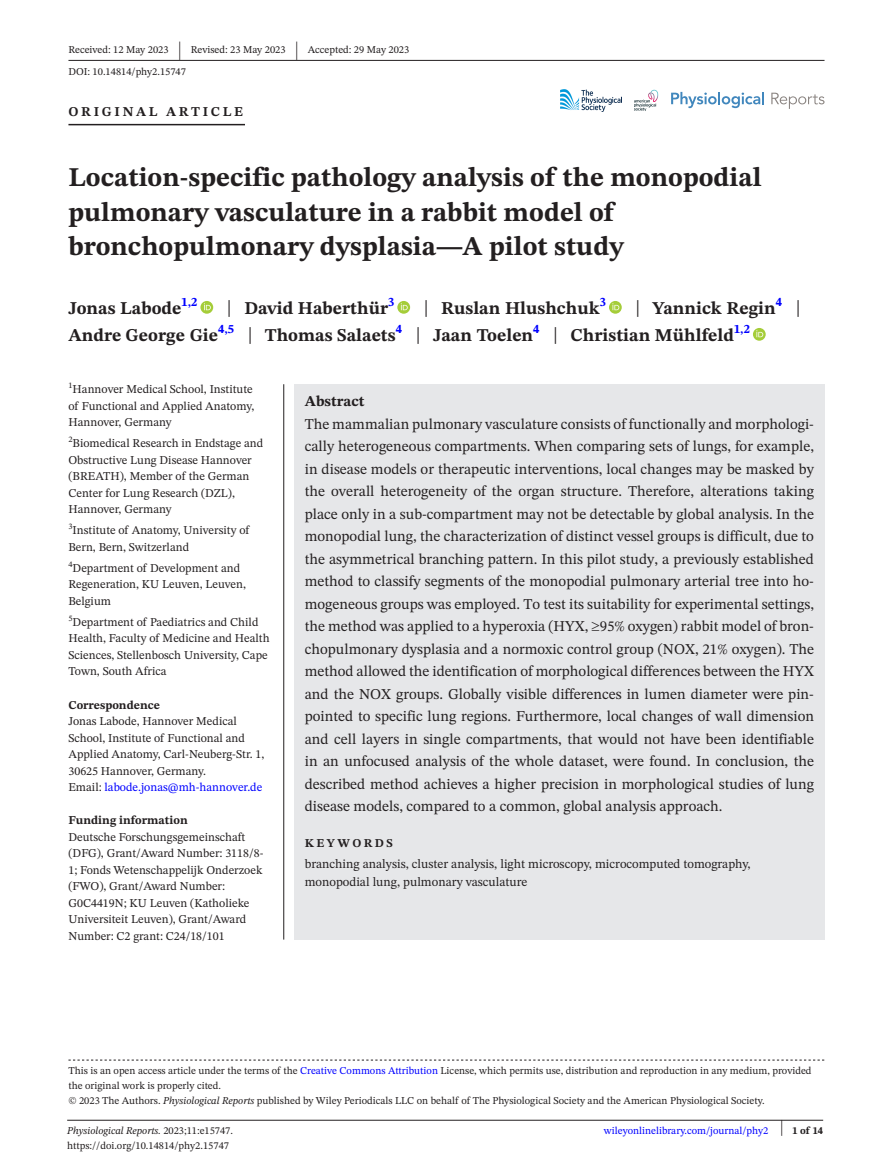
<style>
.page{position:relative;width:893px;height:1174px;background:#fff}
.page>*{position:absolute;margin:0;border:0;box-sizing:border-box;transform-origin:0 0}
.t1{font:700 27px/34.5px "STIX Two Text";color:#231f20}
.t2{font:25.65px "STIX Two Text";color:#231f20;scale:.49 1}
.t3{font:700 18px/27px "STIX Two Text";color:#231f20}
.t4{font:15px/22.5px "STIX Two Text";color:#231f20;text-align:justify}
.t5{font:700 15px "STIX Two Text";color:#231f20}
.t6{font:700 13.5px "STIX Two Text";letter-spacing:.2em;color:#231f20}
.t7{font:12.75px/17.2px "STIX Two Text";color:#231f20}
.t8{font:12px/16.5px "STIX Two Text";color:#231f20}
.t9{font:700 12px "STIX Two Text";color:#231f20}
.t10{font:700 12px "STIX Two Text";letter-spacing:.2em;color:#231f20}
.t11{font:10.5px/15px "STIX Two Text";color:#231f20}
.t12{font:italic 10.5px "STIX Two Text";color:#231f20}
.t13{font:10.5px "STIX Two Text";color:#00f}
.t14{font:700 10.5px "STIX Two Text";color:#231f20}
.s1{font-weight:400;font-size:23.4px}
.s2{color:#00f}
.s3{font-style:italic}
.s4{font-style:normal}
.s5{font-weight:400;font-size:22.2px}
</style>
<div class="page">
<hr style="left:67px;top:1119px;width:756px;height:1px;background:#231f20">
<svg style="left:634px;top:90px;width:24px;height:21px"></svg>
<img style="left:560px;top:90px;width:62px;height:21px">
<svg style="left:671px;top:92px;width:93px;height:16px"></svg>
<svg style="left:771px;top:93px;width:53px;height:16px"></svg>
<hr style="left:68px;top:60px;width:756px;height:1px;background:#231f20">
<hr style="left:68px;top:124px;width:177px;height:1px;background:#231f20">
<svg style="left:200px;top:301px;width:13px;height:13px"></svg>
<svg style="left:204px;top:303px;width:7px;height:7px"></svg>
<svg style="left:397px;top:301px;width:13px;height:13px"></svg>
<svg style="left:401px;top:303px;width:7px;height:7px"></svg>
<svg style="left:609px;top:301px;width:13px;height:13px"></svg>
<svg style="left:612px;top:303px;width:7px;height:7px"></svg>
<svg style="left:753px;top:328px;width:13px;height:13px"></svg>
<svg style="left:756px;top:330px;width:7px;height:7px"></svg>
<svg style="left:68px;top:1059px;width:756px;height:1px"></svg>
<hr style="left:283px;top:384px;width:1px;height:555px;background:#231f20">
<div style="left:294px;top:384px;width:530px;height:512px;background:#e6e7e9"></div>
<div style="left:294px;top:895px;width:530px;height:44px;background:#e6e7e9"></div>
<p class="t11" style="left:68px;top:42px;width:102px">Received: 12 May 2023</p>
<h2 class="t2" style="left:178px;top:32px;width:8px">|</h2>
<p class="t11" style="left:191px;top:42px;width:96px">Revised: 23 May 2023</p>
<h2 class="t2" style="left:295px;top:32px;width:8px">|</h2>
<p class="t11" style="left:308px;top:42px;width:103px">Accepted: 29 May 2023</p>
<p class="t11" style="left:68px;top:64px;width:119px">DOI: 10.14814/phy2.15747</p>
<p class="t6" style="left:68px;top:101px;width:176px">ORIGINAL ARTICLE</p>
<h1 class="t1" style="left:68px;top:161px;width:695px">Location-specific pathology analysis of the monopodial pulmonary vasculature in a rabbit model of bronchopulmonary dysplasia—A pilot study</h1>
<p class="t3" style="left:68px;top:295px;width:130px">Jonas Labode<sup>1,2</sup></p>
<p class="t3" style="left:227px;top:295px;width:169px"><span class="s1">|</span> David Haberthür<sup>3</sup></p>
<p class="t3" style="left:424px;top:295px;width:184px"><span class="s1">|</span> Ruslan Hlushchuk<sup>3</sup></p>
<p class="t3" style="left:68px;top:295px;width:734px;text-indent:567px"><span class="s1">|</span> Yannick Regin<sup>4</sup> <span class="s1">|<br></span>Andre George Gie<sup>4,5</sup> <span class="s1">|</span> Thomas Salaets<sup>4</sup> <span class="s1">|</span> Jaan Toelen<sup>4</sup> <span class="s1">|</span> Christian Mühlfeld<sup>1,2</sup></p>
<p class="t8" style="left:68px;top:381px;width:187px"><sup>1</sup>Hannover Medical School, Institute of Functional and Applied Anatomy,<br>Hannover, Germany</p>
<p class="t8" style="left:68px;top:435px;width:196px"><sup>2</sup>Biomedical Research in Endstage and<br>Obstructive Lung Disease Hannover (BREATH), Member of the German<br>Center for Lung Research (DZL),<br>Hannover, Germany</p>
<p class="t8" style="left:68px;top:522px;width:182px"><sup>3</sup>Institute of Anatomy, University of<br>Bern, Bern, Switzerland</p>
<p class="t8" style="left:68px;top:559px;width:179px"><sup>4</sup>Department of Development and<br>Regeneration, KU Leuven, Leuven,<br>Belgium</p>
<p class="t8" style="left:68px;top:613px;width:203px"><sup>5</sup>Department of Paediatrics and Child Health, Faculty of Medicine and Health Sciences, Stellenbosch University, Cape Town, South Africa</p>
<p class="t9" style="left:68px;top:696px;width:93px">Correspondence</p>
<p class="t8" style="left:68px;top:712px;width:197px">Jonas Labode, Hannover Medical School, Institute of Functional and Applied Anatomy, Carl-Neuberg-Str. 1, 30625 Hannover, Germany.<br>Email: <span class="s2">labode.jonas@mh-hannover.de</span></p>
<p class="t9" style="left:68px;top:811px;width:121px">Funding information</p>
<p class="t8" style="left:68px;top:828px;width:196px">Deutsche Forschungsgemeinschaft (DFG), Grant/Award Number: 3118/8- 1; Fonds Wetenschappelijk Onderzoek (FWO), Grant/Award Number:<br>G0C4419N; KU Leuven (Katholieke Universiteit Leuven), Grant/Award Number: C2 grant: C24/18/101</p>
<p class="t5" style="left:305px;top:390px;width:61px">Abstract</p>
<p class="t4" style="left:305px;top:412px;width:511px">The mammalian pulmonary vasculature consists of functionally and morphologi&shy;cally heterogeneous compartments. When comparing sets of lungs, for example, in disease models or therapeutic interventions, local changes may be masked by the overall heterogeneity of the organ structure. Therefore, alterations taking place only in a sub-compartment may not be detectable by global analysis. In the monopodial lung, the characterization of distinct vessel groups is difficult, due to the asymmetrical branching pattern. In this pilot study, a previously established method to classify segments of the monopodial pulmonary arterial tree into ho&shy;mogeneous groups was employed. To test its suitability for experimental settings, the method was applied to a hyperoxia (HYX, ≥95% oxygen) rabbit model of bron&shy;chopulmonary dysplasia and a normoxic control group (NOX, 21% oxygen). The method allowed the identification of morphological differences between the HYX and the NOX groups. Globally visible differences in lumen diameter were pin&shy;pointed to specific lung regions. Furthermore, local changes of wall dimension and cell layers in single compartments, that would not have been identifiable in an unfocused analysis of the whole dataset, were found. In conclusion, the described method achieves a higher precision in morphological studies of lung disease models, compared to a common, global analysis approach.</p>
<p class="t10" style="left:305px;top:834px;width:90px">KEYWORDS</p>
<p class="t7" style="left:305px;top:855px;width:447px">branching analysis, cluster analysis, light microscopy, microcomputed tomography, monopodial lung, pulmonary vasculature</p>
<p class="t11" style="left:68px;top:1063px;width:745px">This is an open access article under the terms of the <span class="s2">Creative Commons Attribution</span> License, which permits use, distribution and reproduction in any medium, provided the original work is properly cited.<br>© 2023 The Authors. <span class="s3">Physiological Reports</span> published by Wiley Periodicals LLC on behalf of The Physiological Society and the American Physiological Society.</p>
<p class="t12" style="left:67px;top:1123px;width:167px">Physiological Reports. <span class="s4">2023;11:e15747.</span></p>
<p class="t14" style="left:780px;top:1123px;width:45px"><span class="s5">|</span> 1 of 14</p>
<p class="t11" style="left:67px;top:1138px;width:163px">https://doi.org/10.14814/phy2.15747</p>
<p class="t13" style="left:604px;top:1123px;width:166px">wileyonlinelibrary.com/journal/phy2</p>
</div>
